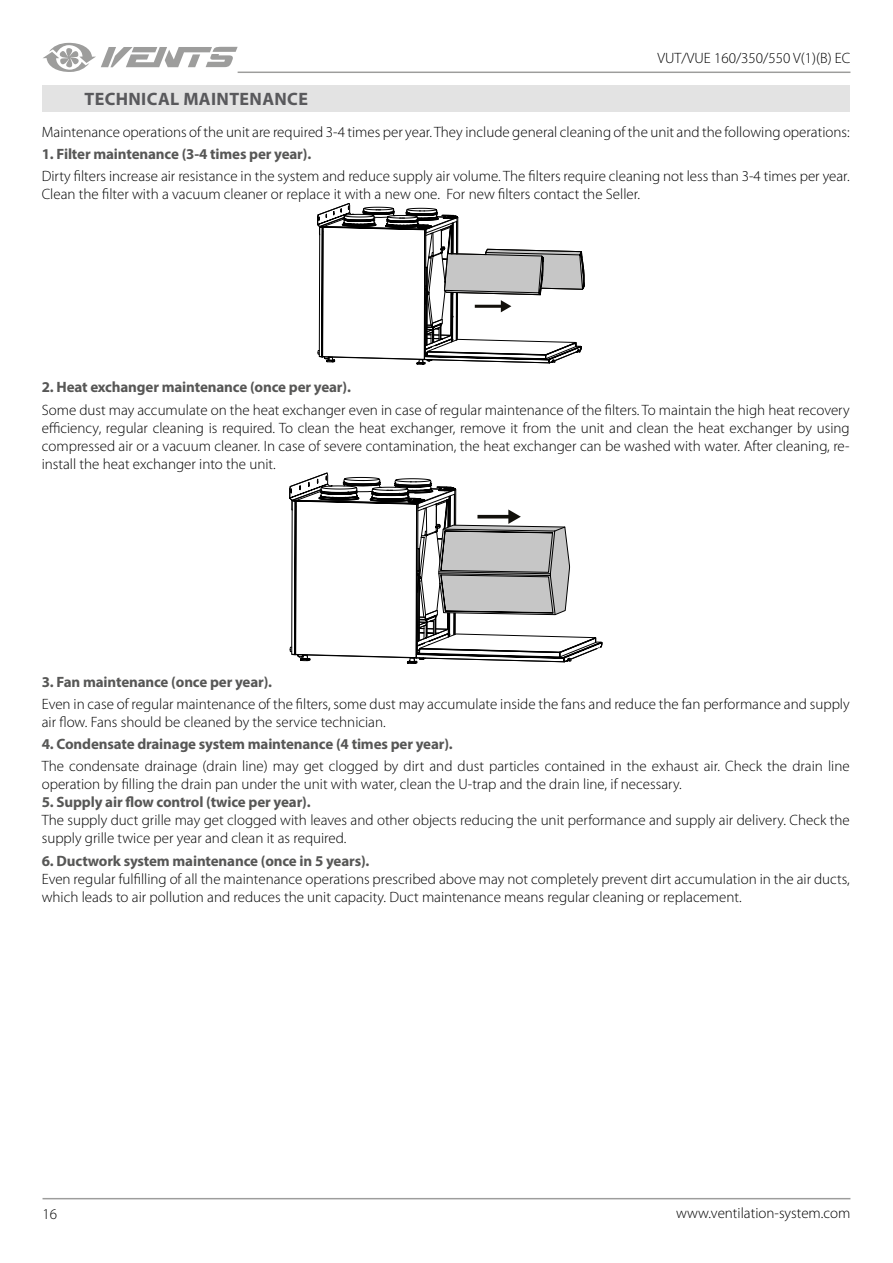
<style>
.page{position:relative;width:893px;height:1263px;background:#fff}
.page>*{position:absolute;margin:0;border:0;box-sizing:border-box;transform-origin:0 0}
.t1{font:700 18px "Myriad Pro";letter-spacing:.02em;color:#59595c}
.t2{font:300 15px/18px "Myriad Pro";color:#000}
.t3{font:700 15px "Myriad Pro";letter-spacing:-.01em;color:#575756}
</style>
<div class="page">
<hr style="left:43px;top:1198px;width:807px;height:1px;background:#9d9d9c">
<hr style="left:238px;top:72px;width:612px;height:1px;background:#9d9d9c">
<svg style="left:43px;top:43px;width:195px;height:29px"></svg>
<div style="left:42px;top:85px;width:808px;height:27px;background:#e3e3e3"></div>
<svg style="left:289px;top:71px;width:315px;height:593px"></svg>
<p class="t2" style="left:657px;top:49px;width:194px">VUT/VUE 160/350/550 V(1)(B) EC</p>
<p class="t1" style="left:84px;top:87px;width:225px">TECHNICAL MAINTENANCE</p>
<p class="t2" style="left:42px;top:123px;width:809px">Maintenance operations of the unit are required 3-4 times per year. They include general cleaning of the unit and the following operations:</p>
<p class="t3" style="left:42px;top:144px;width:271px">1. Filter maintenance (3-4 times per year).</p>
<p class="t2" style="left:42px;top:167px;width:809px">Dirty filters increase air resistance in the system and reduce supply air volume. The filters require cleaning not less than 3-4 times per year.<br>Clean the filter with a vacuum cleaner or replace it with a new one. For new filters contact the Seller.</p>
<p class="t3" style="left:42px;top:377px;width:311px">2. Heat exchanger maintenance (once per year).</p>
<p class="t2" style="left:42px;top:401px;width:809px;text-align:justify">Some dust may accumulate on the heat exchanger even in case of regular maintenance of the filters. To maintain the high heat recovery efficiency, regular cleaning is required. To clean the heat exchanger, remove it from the unit and clean the heat exchanger by using compressed air or a vacuum cleaner. In case of severe contamination, the heat exchanger can be washed with water. After cleaning, re&shy;install the heat exchanger into the unit.</p>
<p class="t3" style="left:42px;top:672px;width:232px">3. Fan maintenance (once per year).</p>
<p class="t2" style="left:42px;top:695px;width:809px">Even in case of regular maintenance of the filters, some dust may accumulate inside the fans and reduce the fan performance and supply air flow. Fans should be cleaned by the service technician.</p>
<p class="t3" style="left:42px;top:734px;width:413px">4. Condensate drainage system maintenance (4 times per year).</p>
<p class="t2" style="left:42px;top:757px;width:809px">The condensate drainage (drain line) may get clogged by dirt and dust particles contained in the exhaust air. Check the drain line operation by filling the drain pan under the unit with water, clean the U-trap and the drain line, if necessary.</p>
<p class="t3" style="left:42px;top:792px;width:270px">5. Supply air flow control (twice per year).</p>
<p class="t2" style="left:42px;top:811px;width:809px">The supply duct grille may get clogged with leaves and other objects reducing the unit performance and supply air delivery. Check the supply grille twice per year and clean it as required.</p>
<p class="t3" style="left:42px;top:851px;width:329px">6. Ductwork system maintenance (once in 5 years).</p>
<p class="t2" style="left:42px;top:870px;width:809px">Even regular fulfilling of all the maintenance operations prescribed above may not completely prevent dirt accumulation in the air ducts, which leads to air pollution and reduces the unit capacity. Duct maintenance means regular cleaning or replacement.</p>
<p class="t2" style="left:43px;top:1205px;width:16px">16</p>
<p class="t2" style="left:676px;top:1204px;width:176px">www.ventilation-system.com</p>
</div>
